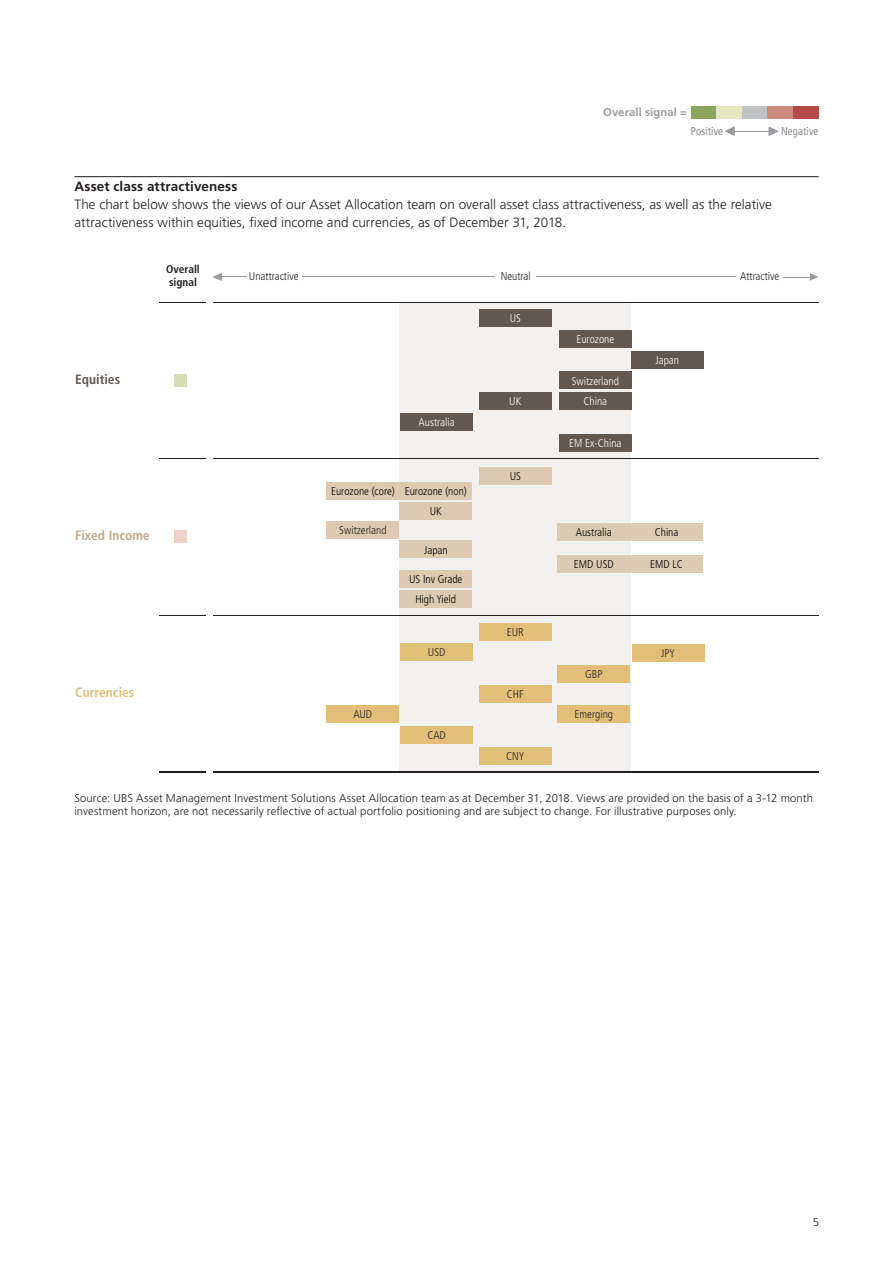
<style>
.page{position:relative;width:893px;height:1263px;background:#fff}
.page>*{position:absolute;margin:0;border:0;box-sizing:border-box;transform-origin:0 0}
.Body_Copy_9_12{font:300 13.5px/18px "Frutiger LT Std";letter-spacing:.005em;color:#231f20}
.Body_Subhead-Black_w{font:700 13.5px "Frutiger LT Std";letter-spacing:.01em;color:#231f20}
.t1{font:700 condensed 13.5px "Frutiger LT Std";color:#c4a88f}
.t2{font:700 condensed 13.5px "Frutiger LT Std";color:#e2bf78}
.t3{font:700 condensed 13.5px "Frutiger LT Std";color:#625852}
.Body_Copy_7_5_9{font:300 11.25px/13.5px "Frutiger LT Std";letter-spacing:.01em;color:#231f20}
.t4{font:300 condensed 11.25px "Frutiger LT Std";color:#000}
.t5{font:300 condensed 11.25px "Frutiger LT Std";color:#231f20}
.t6{font:300 condensed 11.25px "Frutiger LT Std";color:#fff}
.Body_Subhead-Red_7_5{font:300 condensed 11.25px "Frutiger LT Std";letter-spacing:.015em;color:#6c6d70}
.Body_Subhead-Red_7_5-2{font:700 11.25px "Frutiger LT Std";letter-spacing:.015em;color:#999b9e}
.t7{font:700 condensed 11.25px/13.5px "Frutiger LT Std";color:#231f20}
</style>
<div class="page">
<div style="left:742px;top:106px;width:25px;height:13px;background:#c1c2c4"></div>
<div style="left:767px;top:106px;width:26px;height:13px;background:#cc8a7c"></div>
<div style="left:691px;top:106px;width:25px;height:13px;background:#8ba65e"></div>
<div style="left:716px;top:106px;width:26px;height:13px;background:#e3e6bf"></div>
<div style="left:793px;top:106px;width:25px;height:13px;background:#b34a47"></div>
<hr style="left:732px;top:131px;width:39px;height:1px;background:#999b9e">
<svg style="left:768px;top:126px;width:11px;height:10px"></svg>
<svg style="left:724px;top:126px;width:11px;height:10px"></svg>
<hr style="left:74px;top:176px;width:745px;height:1px;background:#231f20">
<div style="left:399px;top:302px;width:232px;height:469px;background:#f2f1f0"></div>
<hr style="left:303px;top:277px;width:192px;height:1px;background:#999b9e">
<hr style="left:536px;top:277px;width:199px;height:1px;background:#999b9e">
<hr style="left:159px;top:771px;width:660px;height:1px;background:#231f20">
<hr style="left:159px;top:459px;width:660px;height:1px;background:#231f20">
<hr style="left:159px;top:615px;width:660px;height:1px;background:#231f20">
<hr style="left:159px;top:302px;width:660px;height:1px;background:#231f20">
<svg style="left:213px;top:273px;width:33px;height:8px"></svg>
<hr style="left:783px;top:277px;width:30px;height:1px;background:#999b9e">
<svg style="left:810px;top:273px;width:9px;height:8px"></svg>
<div style="left:206px;top:261px;width:6px;height:516px;background:#fff"></div>
<div style="left:174px;top:374px;width:13px;height:13px;background:#d5dcb8"></div>
<div style="left:174px;top:530px;width:13px;height:13px;background:#ecd2c7"></div>
<div style="left:559px;top:372px;width:72px;height:17px;background:#625852"></div>
<div style="left:479px;top:309px;width:72px;height:18px;background:#625852"></div>
<div style="left:327px;top:705px;width:72px;height:18px;background:#e2bf78"></div>
<div style="left:400px;top:726px;width:73px;height:18px;background:#e2bf78"></div>
<div style="left:479px;top:685px;width:72px;height:17px;background:#e2bf78"></div>
<div style="left:558px;top:665px;width:72px;height:17px;background:#e2bf78"></div>
<div style="left:632px;top:644px;width:72px;height:17px;background:#e2bf78"></div>
<div style="left:479px;top:623px;width:72px;height:17px;background:#e2bf78"></div>
<div style="left:479px;top:392px;width:72px;height:18px;background:#625852"></div>
<div style="left:631px;top:351px;width:72px;height:17px;background:#625852"></div>
<div style="left:559px;top:392px;width:72px;height:18px;background:#625852"></div>
<div style="left:559px;top:434px;width:72px;height:18px;background:#625852"></div>
<div style="left:327px;top:482px;width:72px;height:18px;background:#ddcab2"></div>
<div style="left:327px;top:521px;width:72px;height:18px;background:#ddcab2"></div>
<div style="left:400px;top:541px;width:72px;height:17px;background:#ddcab2"></div>
<div style="left:399px;top:590px;width:73px;height:18px;background:#ddcab2"></div>
<div style="left:558px;top:555px;width:72px;height:17px;background:#ddcab2"></div>
<div style="left:399px;top:570px;width:73px;height:18px;background:#ddcab2"></div>
<div style="left:400px;top:502px;width:72px;height:18px;background:#ddcab2"></div>
<div style="left:479px;top:467px;width:72px;height:17px;background:#ddcab2"></div>
<div style="left:558px;top:523px;width:72px;height:18px;background:#ddcab2"></div>
<div style="left:400px;top:413px;width:73px;height:18px;background:#625852"></div>
<div style="left:400px;top:643px;width:73px;height:18px;background:#e2bf78"></div>
<div style="left:559px;top:330px;width:72px;height:17px;background:#625852"></div>
<div style="left:400px;top:482px;width:72px;height:18px;background:#ddcab2"></div>
<div style="left:558px;top:705px;width:72px;height:18px;background:#e2bf78"></div>
<div style="left:630px;top:555px;width:73px;height:17px;background:#ddcab2"></div>
<div style="left:630px;top:523px;width:73px;height:18px;background:#ddcab2"></div>
<div style="left:479px;top:747px;width:72px;height:17px;background:#e2bf78"></div>
<p class="Body_Subhead-Red_7_5-2" style="left:603px;top:106px;width:85px">Overall signal =</p>
<p class="Body_Subhead-Red_7_5" style="left:691px;top:125px;width:34px">Positive</p>
<p class="Body_Subhead-Red_7_5" style="left:781px;top:125px;width:39px">Negative</p>
<p class="Body_Subhead-Black_w" style="left:74px;top:178px;width:164px">Asset class attractiveness</p>
<p class="Body_Copy_9_12" style="left:74px;top:195px;width:699px">The chart below shows the views of our Asset Allocation team on overall asset class attractiveness, as well as the relative attractiveness within equities, fixed income and currencies, as of December 31, 2018.</p>
<p class="t7" style="left:166px;top:262px;width:35px">Overall signal</p>
<p class="t5" style="left:249px;top:270px;width:51px">Unattractive</p>
<p class="t5" style="left:501px;top:270px;width:32px">Neutral</p>
<p class="t5" style="left:740px;top:270px;width:41px">Attractive</p>
<p class="t6" style="left:510px;top:312px;width:13px">US</p>
<p class="t6" style="left:576px;top:333px;width:39px">Eurozone</p>
<p class="t6" style="left:655px;top:353px;width:25px">Japan</p>
<p class="t3" style="left:75px;top:372px;width:47px">Equities</p>
<p class="t6" style="left:572px;top:374px;width:49px">Switzerland</p>
<p class="t6" style="left:419px;top:416px;width:38px">Australia</p>
<p class="t6" style="left:509px;top:395px;width:14px">UK</p>
<p class="t6" style="left:583px;top:395px;width:25px">China</p>
<p class="t6" style="left:569px;top:437px;width:54px">EM Ex-China</p>
<p class="t4" style="left:510px;top:469px;width:13px">US</p>
<p class="t1" style="left:75px;top:528px;width:76px">Fixed Income</p>
<p class="t4" style="left:331px;top:485px;width:65px">Eurozone (core)</p>
<p class="t5" style="left:339px;top:524px;width:49px">Switzerland</p>
<p class="t4" style="left:405px;top:485px;width:64px">Eurozone (non)</p>
<p class="t4" style="left:430px;top:505px;width:14px">UK</p>
<p class="t4" style="left:576px;top:526px;width:38px">Australia</p>
<p class="t4" style="left:655px;top:526px;width:25px">China</p>
<p class="t4" style="left:424px;top:543px;width:25px">Japan</p>
<p class="t4" style="left:415px;top:593px;width:42px">High Yield</p>
<p class="t4" style="left:409px;top:573px;width:55px">US Inv Grade</p>
<p class="t4" style="left:574px;top:557px;width:41px">EMD USD</p>
<p class="t4" style="left:650px;top:557px;width:34px">EMD LC</p>
<p class="t5" style="left:507px;top:625px;width:19px">EUR</p>
<p class="t5" style="left:428px;top:646px;width:19px">USD</p>
<p class="t5" style="left:661px;top:646px;width:16px">JPY</p>
<p class="t5" style="left:585px;top:667px;width:19px">GBP</p>
<p class="t2" style="left:75px;top:684px;width:61px">Currencies</p>
<p class="t5" style="left:507px;top:687px;width:18px">CHF</p>
<p class="t5" style="left:354px;top:708px;width:20px">AUD</p>
<p class="t5" style="left:575px;top:708px;width:40px">Emerging</p>
<p class="t5" style="left:427px;top:729px;width:20px">CAD</p>
<p class="t5" style="left:506px;top:749px;width:20px">CNY</p>
<p class="Body_Copy_7_5_9" style="left:74px;top:791px;width:740px">Source: UBS Asset Management Investment Solutions Asset Allocation team as at December 31, 2018. Views are provided on the basis of a 3-12 month investment horizon, are not necessarily reflective of actual portfolio positioning and are subject to change. For illustrative purposes only.</p>
<p class="Body_Copy_7_5_9" style="left:813px;top:1215px;width:8px">5</p>
</div>
